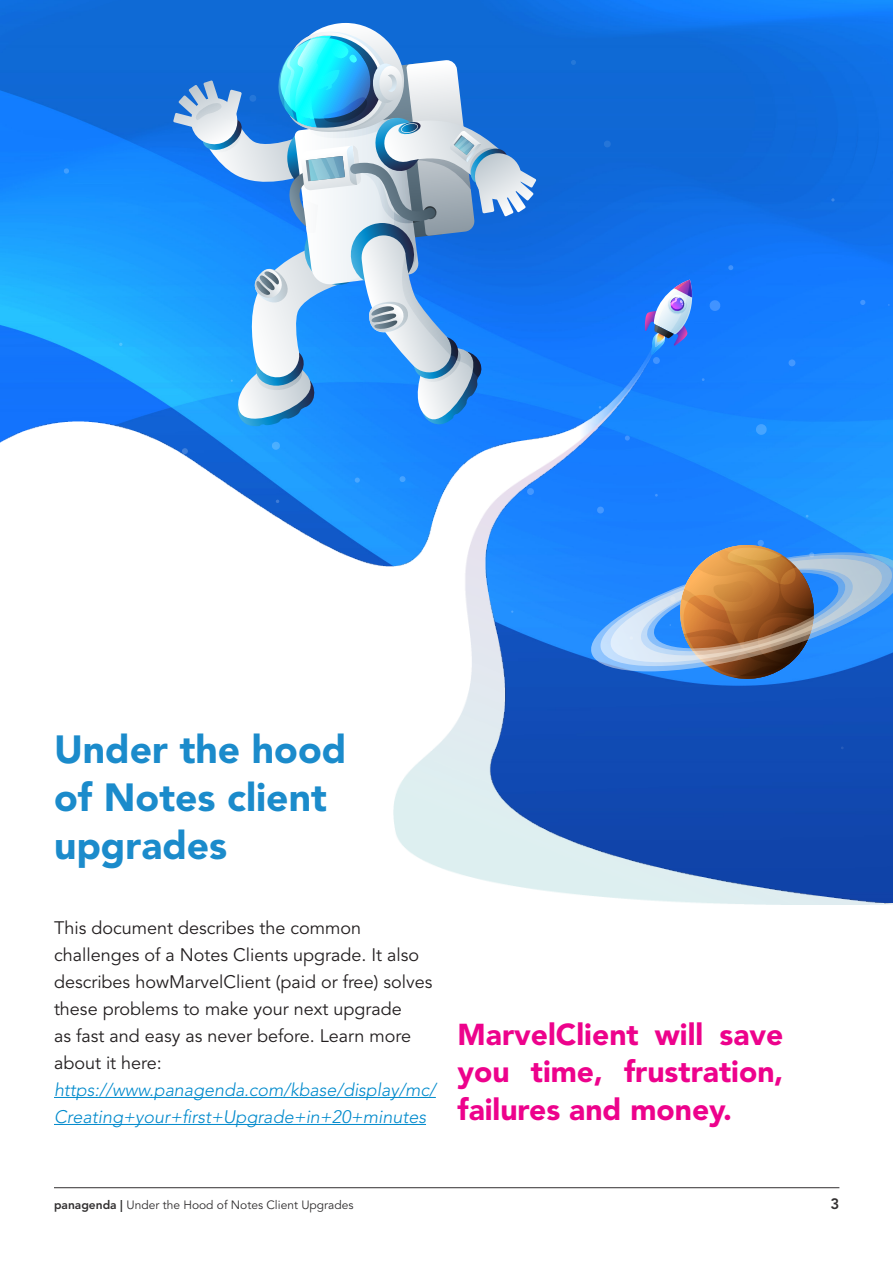
<style>
.page{position:relative;width:893px;height:1263px;background:#fff}
.page>*{position:absolute;margin:0;border:0;box-sizing:border-box;transform-origin:0 0}
.t1{font:900 39px/48px "Avenir LT Std";color:#1b8bcb}
.t2{font:900 30px/37.5px "Avenir LT Std";color:#ed028c;text-align:justify}
.t3{font:18px/27px "Avenir LT Std";color:#231f20}
.t4{font:italic 300 18px/27px "Avenir LT Std";letter-spacing:-.005em;color:#008acc}
.t5{font:800 15px "Avenir LT Std";color:#312f30}
.t6{font:12px "Avenir LT Std";color:#312f30}
.s1{font-weight:800}
</style>
<div class="page">
<hr style="left:54px;top:1187px;width:785px;height:1px;background:#312f30">
<img style="left:0;top:0;width:893px;height:325px">
<svg style="left:63px;top:168px;width:6px;height:6px"></svg>
<svg style="left:831px;top:198px;width:4px;height:4px"></svg>
<svg style="left:709px;top:300px;width:11px;height:11px"></svg>
<svg style="left:728px;top:265px;width:6px;height:5px"></svg>
<svg style="left:860px;top:300px;width:5px;height:5px"></svg>
<svg style="left:604px;top:141px;width:7px;height:6px"></svg>
<svg style="left:571px;top:60px;width:5px;height:5px"></svg>
<img style="left:0;top:325px;width:893px;height:580px">
<hr style="left:54px;top:1097px;width:382px;height:1px;background:#008acc">
<hr style="left:54px;top:1124px;width:372px;height:1px;background:#008acc">
<img style="left:645px;top:280px;width:47px;height:84px">
<svg style="left:591px;top:540px;width:302px;height:141px;background:#6e8db6"></svg>
<svg style="left:173px;top:23px;width:363px;height:405px;background:#5aa2e6"></svg>
<svg style="left:573px;top:896px;width:47px;height:9px"></svg>
<p class="t1" style="left:54px;top:725px;width:294px">Under the hood of Notes client upgrades</p>
<p class="t3" style="left:54px;top:914px;width:380px">This document describes the common challenges of a Notes Clients upgrade. It also describes howMarvelClient (paid or free) solves these problems to make your next upgrade<br>as fast and easy as never before. Learn more about it here:</p>
<p class="t4" style="left:54px;top:1076px;width:383px">https://www.panagenda.com/kbase/display/mc/<br>Creating+your+first+Upgrade+in+20+minutes</p>
<p class="t2" style="left:458px;top:1015px;width:327px">MarvelClient will save you time, frustration, failures and money.</p>
<p class="t6" style="left:54px;top:1198px;width:301px"><span class="s1">panagenda |</span> Under the Hood of Notes Client Upgrades</p>
<p class="t5" style="left:830px;top:1195px;width:10px">3</p>
</div>
